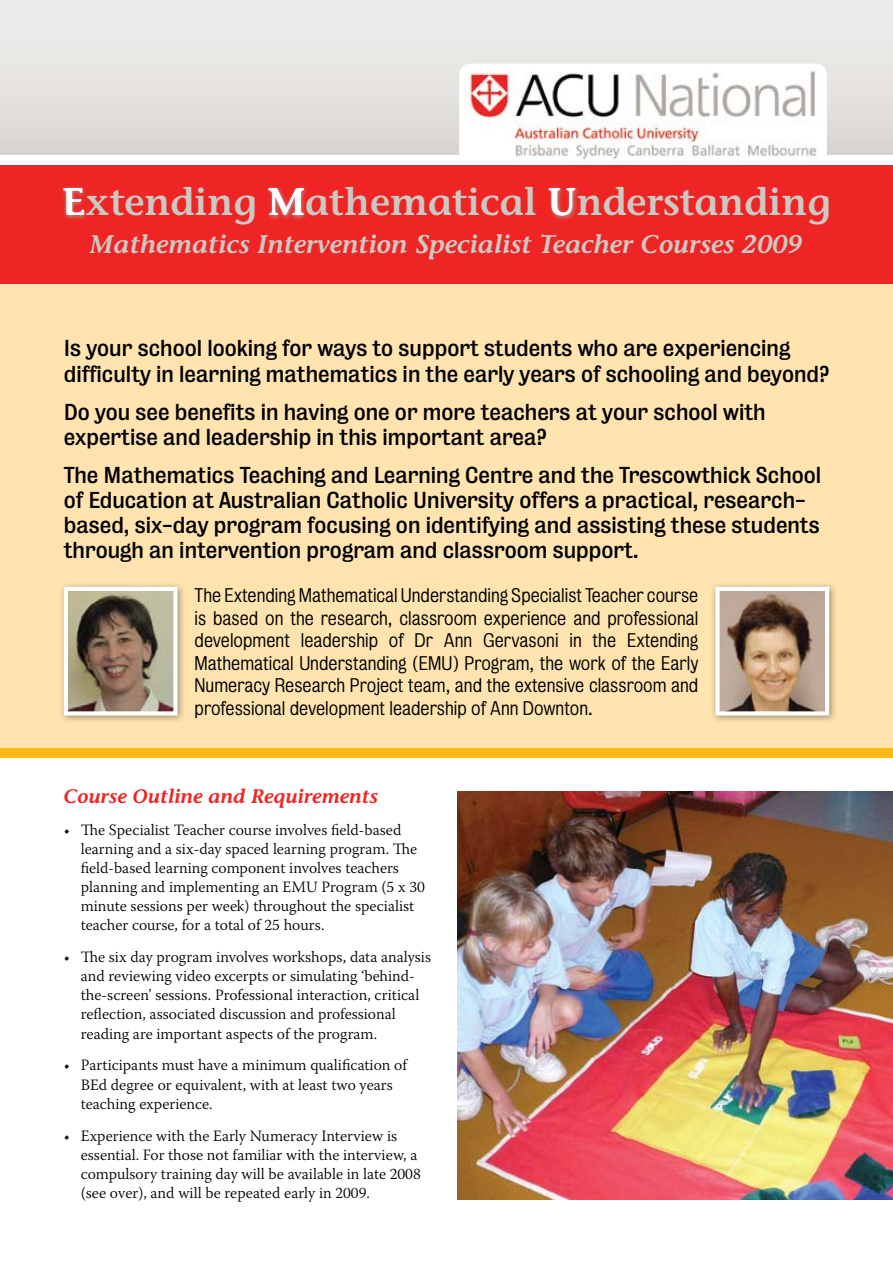
<style>
.page{position:relative;width:893px;height:1263px;background:#fff}
.page>*{position:absolute;margin:0;border:0;box-sizing:border-box;transform-origin:0 0}
.t1{font:600 38.25px "Stone Informal";color:#ccc8c3}
.t2{font:italic 600 25.5px "Stone Informal";color:#ccc8c3}
.t3{font:21px/25.2px "Bureau Grot Five Three";color:#000}
.t4{font:italic 600 19.5px "Stone Informal";color:#ee2524}
.t5{font:18px/22.5px "Bureau Grotesque Five One";color:#000;text-align:justify}
.t6{font:300 15.75px/19px "Warnock Pro";color:#000}
.s1{color:#fff}
</style>
<div class="page">
<div style="left:0;top:278px;width:893px;height:474px;background:#ffe4b0"></div>
<div style="left:58px;top:581px;width:127px;height:142px;background:#000;opacity:.4"></div>
<img style="left:69px;top:592px;width:104px;height:118px">
<div style="left:64px;top:587px;width:114px;height:128px;border:4px solid #fff"></div>
<div style="left:709px;top:581px;width:128px;height:142px;background:#000;opacity:.4"></div>
<img style="left:720px;top:592px;width:104px;height:118px">
<div style="left:715px;top:587px;width:114px;height:128px;border:4px solid #fff"></div>
<svg style="left:0;top:0;width:893px;height:155px;background:#e6e4e2"></svg>
<div style="left:0;top:748px;width:893px;height:10px;background:#fdb813"></div>
<img style="left:457px;top:791px;width:436px;height:408px">
<img style="left:464px;top:64px;width:363px;height:96px">
<div style="left:820px;top:156px;width:52px;height:20px;background:#fff"></div>
<div style="left:450px;top:156px;width:32px;height:20px;background:#fff"></div>
<div style="left:0;top:165px;width:893px;height:118px;background:#ee2524"></div>
<svg style="left:62px;top:186px;width:516px;height:34px"></svg>
<h1 class="t1" style="left:62px;top:179px;width:770px"><span class="s1">E</span>xtending <span class="s1">M</span>athematical <span class="s1">U</span>nderstanding</h1>
<h2 class="t2" style="left:90px;top:228px;width:715px">Mathematics Intervention Specialist Teacher Courses 2009</h2>
<h3 class="t3" style="left:64px;top:336px;width:767px">Is your school looking for ways to support students who are experiencing difficulty in learning mathematics in the early years of schooling and beyond?</h3>
<h3 class="t3" style="left:64px;top:399px;width:703px">Do you see benefits in having one or more teachers at your school with expertise and leadership in this important area?</h3>
<p class="t3" style="left:64px;top:462px;width:759px">The Mathematics Teaching and Learning Centre and the Trescowthick School of Education at Australian Catholic University offers a practical, research&shy;based, six-day program focusing on identifying and assisting these students through an intervention program and classroom support.</p>
<p class="t5" style="left:195px;top:584px;width:505px">The Extending Mathematical Understanding Specialist Teacher course is based on the research, classroom experience and professional development leadership of Dr Ann Gervasoni in the Extending Mathematical Understanding (EMU) Program, the work of the Early Numeracy Research Project team, and the extensive classroom and professional development leadership of Ann Downton.</p>
<p class="t4" style="left:64px;top:784px;width:316px">Course Outline and Requirements</p>
<p class="t6" style="left:81px;top:819px;width:346px;text-indent:-17px">• The Specialist Teacher course involves field-based learning and a six-day spaced learning program. The field-based learning component involves teachers planning and implementing an EMU Program (5 x 30 minute sessions per week) throughout the specialist teacher course, for a total of 25 hours.</p>
<p class="t6" style="left:81px;top:947px;width:352px;text-indent:-17px">• The six day program involves workshops, data analysis and reviewing video excerpts or simulating ‘behind&shy;the-screen’ sessions. Professional interaction, critical reflection, associated discussion and professional reading are important aspects of the program.</p>
<p class="t6" style="left:81px;top:1055px;width:328px;text-indent:-17px">• Participants must have a minimum qualification of<br>BEd degree or equivalent, with at least two years teaching experience.</p>
<p class="t6" style="left:81px;top:1125px;width:341px;text-indent:-17px">• Experience with the Early Numeracy Interview is essential. For those not familiar with the interview, a compulsory training day will be available in late 2008 (see over), and will be repeated early in 2009.</p>
</div>
